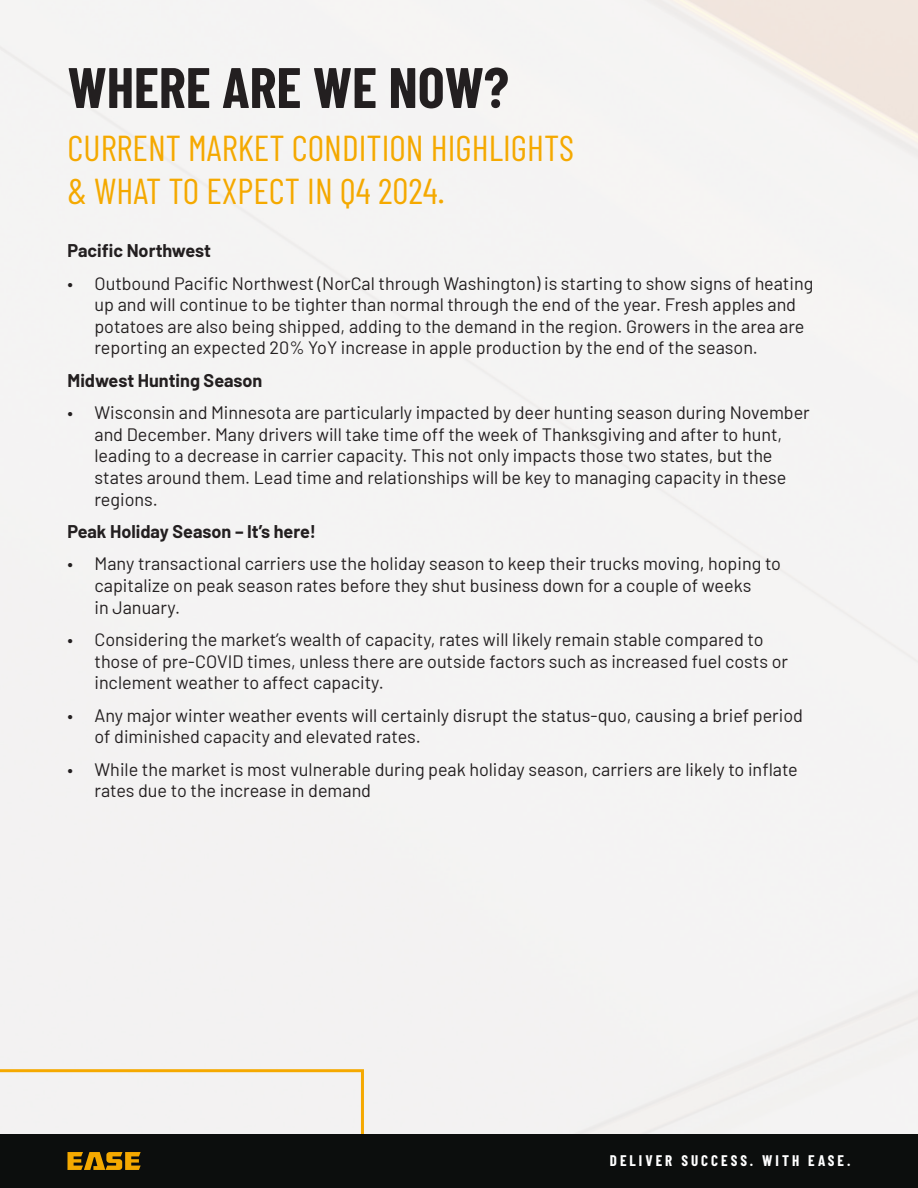
<style>
.page{position:relative;width:918px;height:1188px;background:#fff}
.page>*{position:absolute;margin:0;border:0;box-sizing:border-box;transform-origin:0 0}
.t1{font:700 57px "Barlow Condensed";color:#231f20}
.t2{font:36px/43.2px "Barlow Condensed";color:#f5a900}
.t3{font:18px/21.6px "Barlow";color:#231f20}
.t4{font:700 18px "Barlow";color:#231f20}
.t5{font:700 15px "Barlow Condensed";letter-spacing:.2em;color:#fff}
</style>
<div class="page">
<div style="left:0;top:1134px;width:918px;height:54px;background:#0c0e0d"></div>
<svg style="left:68px;top:1152px;width:73px;height:18px"></svg>
<svg style="left:0;top:1068px;width:365px;height:66px"></svg>
<p class="t1" style="left:68px;top:47px;width:443px">WHERE ARE WE NOW?</p>
<p class="t2" style="left:68px;top:124px;width:508px">CURRENT MARKET CONDITION HIGHLIGHTS &amp; WHAT TO EXPECT IN Q4 2024.</p>
<p class="t4" style="left:68px;top:237px;width:145px">Pacific Northwest</p>
<p class="t3" style="left:94px;top:271px;width:720px;text-indent:-27px">• Outbound Pacific Northwest (NorCal through Washington) is starting to show signs of heating up and will continue to be tighter than normal through the end of the year. Fresh apples and potatoes are also being shipped, adding to the demand in the region. Growers in the area are reporting an expected 20% YoY increase in apple production by the end of the season.</p>
<p class="t4" style="left:68px;top:367px;width:197px">Midwest Hunting Season</p>
<p class="t3" style="left:94px;top:400px;width:717px;text-indent:-27px">• Wisconsin and Minnesota are particularly impacted by deer hunting season during November and December. Many drivers will take time off the week of Thanksgiving and after to hunt, leading to a decrease in carrier capacity. This not only impacts those two states, but the states around them. Lead time and relationships will be key to managing capacity in these regions.</p>
<p class="t4" style="left:68px;top:518px;width:250px">Peak Holiday Season – It’s here!</p>
<p class="t3" style="left:94px;top:552px;width:688px;text-indent:-27px">• Many transactional carriers use the holiday season to keep their trucks moving, hoping to capitalize on peak season rates before they shut business down for a couple of weeks<br>in January.</p>
<p class="t3" style="left:94px;top:627px;width:695px;text-indent:-27px">• Considering the market’s wealth of capacity, rates will likely remain stable compared to those of pre-COVID times, unless there are outside factors such as increased fuel costs or inclement weather to affect capacity.</p>
<p class="t3" style="left:94px;top:703px;width:710px;text-indent:-27px">• Any major winter weather events will certainly disrupt the status-quo, causing a brief period of diminished capacity and elevated rates.</p>
<p class="t3" style="left:94px;top:757px;width:705px;text-indent:-27px">• While the market is most vulnerable during peak holiday season, carriers are likely to inflate rates due to the increase in demand</p>
<p class="t5" style="left:610px;top:1149px;width:242px">DELIVER SUCCESS. WITH EASE.</p>
</div>
